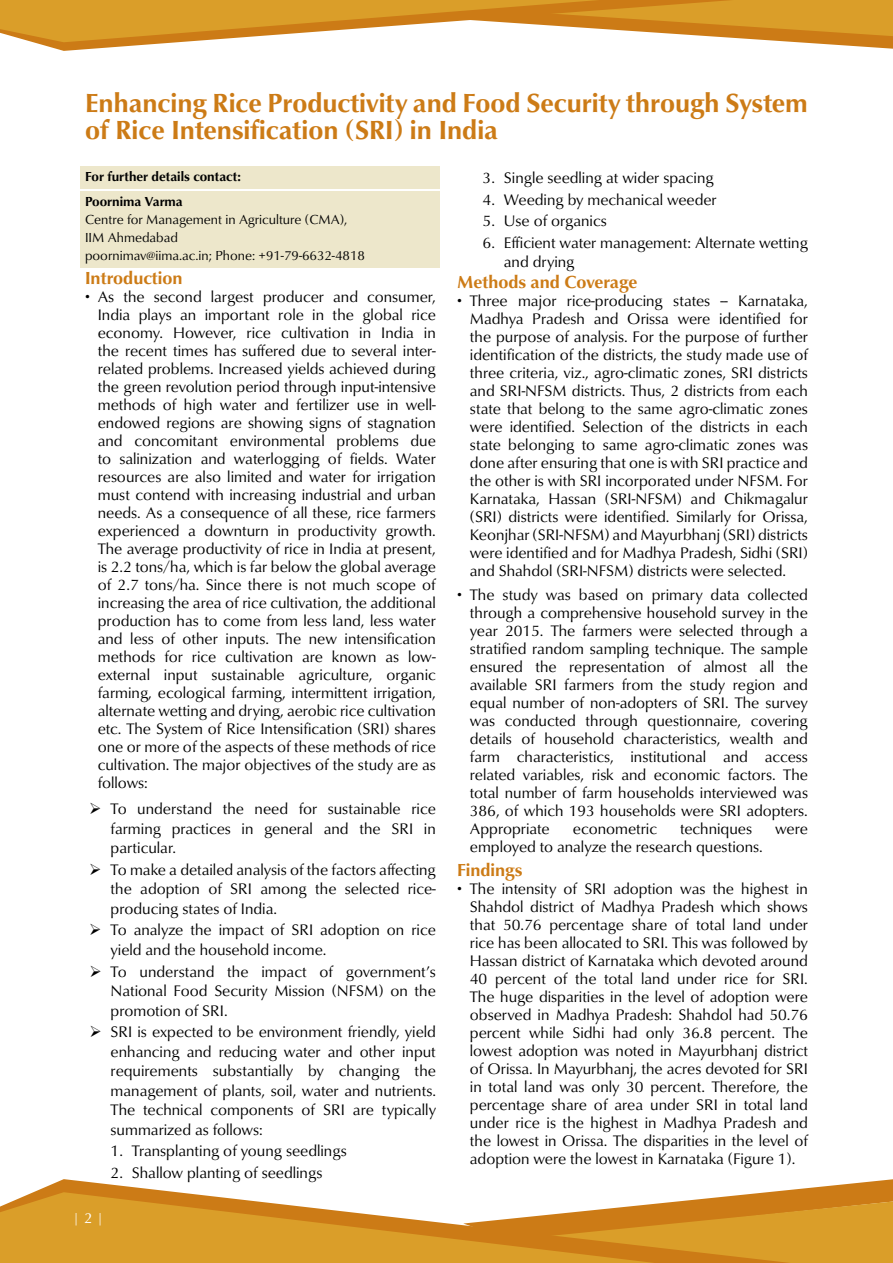
<style>
.page{position:relative;width:893px;height:1263px;background:#fff}
.page>*{position:absolute;margin:0;border:0;box-sizing:border-box;transform-origin:0 0}
.t1{font:700 27px/27px "Classico URW";color:#cc7b16}
.t2{font:700 18px "Classico URW";color:#cc7b16}
.t3{font:15.75px/18px "Classico URW";color:#000;text-align:justify}
.t4{font:15px "Classico URW";color:#fff}
.t5{font:13.5px/18px "Classico URW";color:#000}
.t6{font:700 13.5px/24.5px "Classico URW";color:#000}
</style>
<div class="page">
<svg style="left:876px;top:1179px;width:17px;height:84px"></svg>
<svg style="left:34px;top:1179px;width:842px;height:84px"></svg>
<svg style="left:0;top:1192px;width:761px;height:71px;fill:#da9e29"></svg>
<svg style="left:0;top:0;width:893px;height:51px"></svg>
<div style="left:81px;top:167px;width:359px;height:22px;background:#ede7cb"></div>
<div style="left:81px;top:191px;width:359px;height:76px;background:#ede7cb"></div>
<h1 class="t1" style="left:85px;top:90px;width:724px">Enhancing Rice Productivity and Food Security through System of Rice Intensification (SRI) in India</h1>
<p class="t3" style="left:483px;top:169px;width:233px">3. Single seedling at wider spacing</p>
<p class="t3" style="left:483px;top:191px;width:236px">4. Weeding by mechanical weeder</p>
<p class="t3" style="left:483px;top:212px;width:126px">5. Use of organics</p>
<p class="t3" style="left:504px;top:233px;width:306px;line-height:19.5px;text-indent:-21px">6. Efficient water management: Alternate wetting and drying</p>
<p class="t2" style="left:457px;top:270px;width:182px">Methods and Coverage</p>
<p class="t3" style="left:470px;top:291px;width:340px;text-indent:-13px">• Three major rice-producing states -- Karnataka, Madhya Pradesh and Orissa were identified for the purpose of analysis. For the purpose of further identification of the districts, the study made use of three criteria, viz., agro-climatic zones, SRI districts and SRI-NFSM districts. Thus, 2 districts from each state that belong to the same agro-climatic zones were identified. Selection of the districts in each state belonging to same agro-climatic zones was done after ensuring that one is with SRI practice and the other is with SRI incorporated under NFSM. For Karnataka, Hassan (SRI-NFSM) and Chikmagalur (SRI) districts were identified. Similarly for Orissa, Keonjhar (SRI-NFSM) and Mayurbhanj (SRI) districts were identified and for Madhya Pradesh, Sidhi (SRI) and Shahdol (SRI-NFSM) districts were selected.</p>
<p class="t3" style="left:470px;top:586px;width:340px;text-indent:-13px">• The study was based on primary data collected through a comprehensive household survey in the year 2015. The farmers were selected through a stratified random sampling technique. The sample ensured the representation of almost all the available SRI farmers from the study region and equal number of non-adopters of SRI. The survey was conducted through questionnaire, covering details of household characteristics, wealth and farm characteristics, institutional and access related variables, risk and economic factors. The total number of farm households interviewed was 386, of which 193 households were SRI adopters.<br>Appropriate</p>
<p class="t6" style="left:85px;top:165px;width:158px">For further details contact:<br>Poornima Varma</p>
<p class="t5" style="left:85px;top:210px;width:281px">Centre for Management in Agriculture (CMA),<br>IIM Ahmedabad<br>poornimav@iima.ac.in; Phone: +91-79-6632-4818</p>
<p class="t2" style="left:85px;top:267px;width:99px">Introduction</p>
<p class="t3" style="left:98px;top:288px;width:340px;text-indent:-13px">• As the second largest producer and consumer, India plays an important role in the global rice economy. However, rice cultivation in India in the recent times has suffered due to several inter&shy;related problems. Increased yields achieved during the green revolution period through input-intensive methods of high water and fertilizer use in well&shy;endowed regions are showing signs of stagnation and concomitant environmental problems due to salinization and waterlogging of fields. Water resources are also limited and water for irrigation must contend with increasing industrial and urban needs. As a consequence of all these, rice farmers experienced a downturn in productivity growth.<br>The average productivity of rice in India at present, is 2.2 tons/ha, which is far below the global average of 2.7 tons/ha. Since there is not much scope of increasing the area of rice cultivation, the additional production has to come from less land, less water and less of other inputs. The new intensification methods for rice cultivation are known as low&shy;external input sustainable agriculture, organic farming, ecological farming, intermittent irrigation, alternate wetting and drying, aerobic rice cultivation etc. The System of Rice Intensification (SRI) shares one or more of the aspects of these methods of rice cultivation. The major objectives of the study are as follows:</p>
<p class="t3" style="left:111px;top:799px;width:327px;line-height:19.5px">To understand the need for sustainable rice farming practices in general and the SRI in particular.</p>
<p class="t3" style="left:111px;top:860px;width:327px;line-height:19.5px">To make a detailed analysis of the factors affecting the adoption of SRI among the selected rice&shy;producing states of India.</p>
<p class="t3" style="left:111px;top:920px;width:327px;line-height:19.5px">To analyze the impact of SRI adoption on rice yield and the household income.</p>
<p class="t3" style="left:111px;top:962px;width:327px;line-height:19.5px">To understand the impact of government’s National Food Security Mission (NFSM) on the promotion of SRI.</p>
<p class="t3" style="left:111px;top:1022px;width:327px;line-height:19.5px">SRI is expected to be environment friendly, yield enhancing and reducing water and other input requirements substantially by changing the management of plants, soil, water and nutrients.<br>The technical components of SRI are typically summarized as follows:</p>
<p class="t3" style="left:111px;top:1142px;width:238px">1. Transplanting of young seedlings</p>
<p class="t3" style="left:111px;top:1164px;width:213px">2. Shallow planting of seedlings</p>
<p class="t3" style="left:573px;top:820px;width:86px">econometric</p>
<p class="t3" style="left:680px;top:820px;width:73px">techniques</p>
<p class="t3" style="left:775px;top:820px;width:34px">were</p>
<p class="t3" style="left:470px;top:838px;width:294px">employed to analyze the research questions.</p>
<p class="t2" style="left:457px;top:859px;width:67px">Findings</p>
<p class="t3" style="left:470px;top:880px;width:340px;text-indent:-13px">• The intensity of SRI adoption was the highest in Shahdol district of Madhya Pradesh which shows that 50.76 percentage share of total land under rice has been allocated to SRI. This was followed by Hassan district of Karnataka which devoted around 40 percent of the total land under rice for SRI.<br>The huge disparities in the level of adoption were observed in Madhya Pradesh: Shahdol had 50.76 percent while Sidhi had only 36.8 percent. The lowest adoption was noted in Mayurbhanj district of Orissa. In Mayurbhanj, the acres devoted for SRI in total land was only 30 percent. Therefore, the percentage share of area under SRI in total land under rice is the highest in Madhya Pradesh and the lowest in Orissa. The disparities in the level of adoption were the lowest in Karnataka (Figure 1).</p>
<p class="t4" style="left:72px;top:1209px;width:34px">| 2 |</p>
</div>
